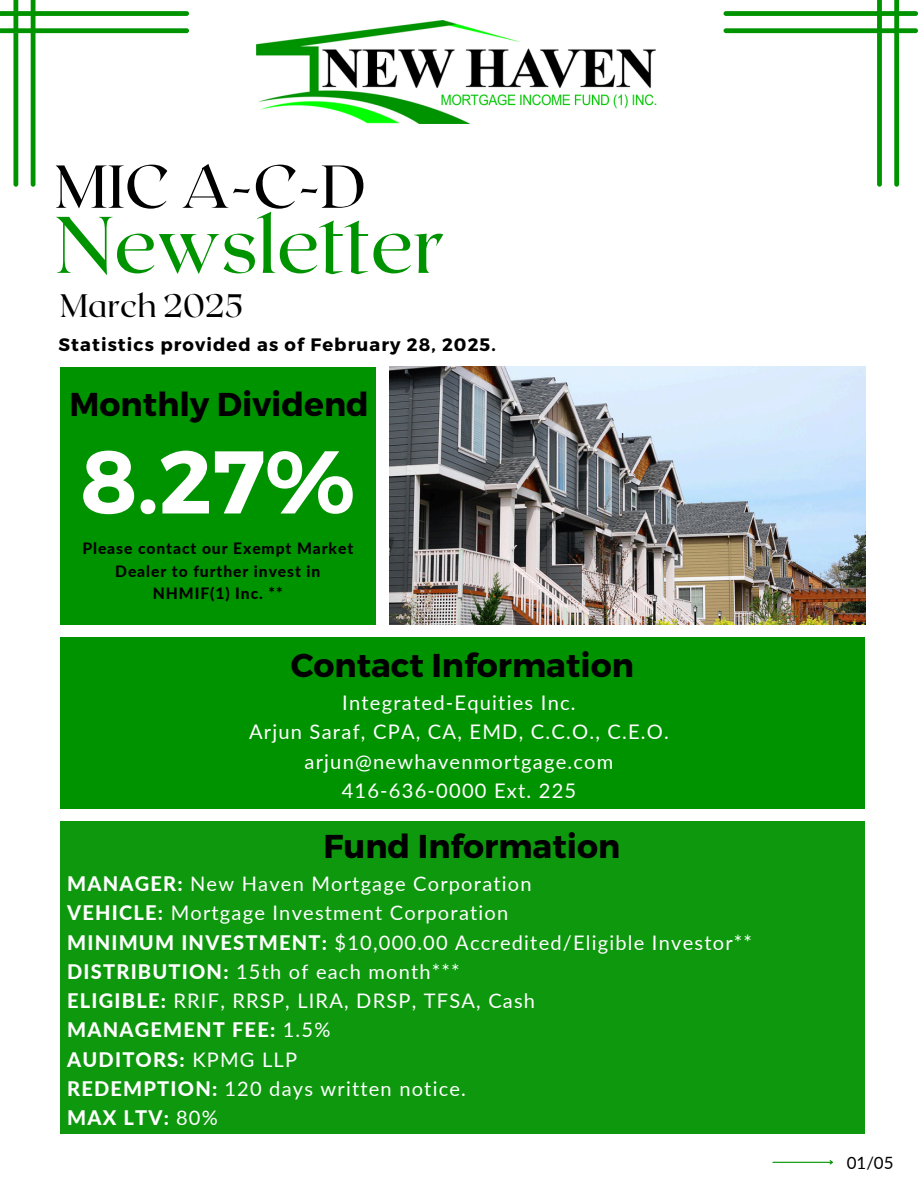
<style>
.page{position:relative;width:918px;height:1188px;background:#fff}
.page>*{position:absolute;margin:0;border:0;box-sizing:border-box;transform-origin:0 0}
.t1{font:700 88.8px "Montserrat";color:#fff}
.t2{font:79.95px "Roxborough CF";color:#009300}
.t3{font:60.45px "Roxborough CF";color:#000}
.t4{font:700 33px "Montserrat";color:#000}
.t5{font:32.4px "Roxborough CF";color:#000}
.t6{font:20.1px/29.2px "Lato";letter-spacing:.06em;color:#fff;text-align:center}
.t7{font:700 18px "Montserrat";letter-spacing:.06em;color:#000}
.t8{font:16.95px "Lato";color:#000}
.t9{font:800 15.6px/22.5px "Lato";letter-spacing:.06em;color:#000;text-align:center}
.s1{font-weight:800}
</style>
<div class="page">
<div style="left:60px;top:821px;width:805px;height:312px;background:#0d980d"></div>
<div style="left:60px;top:638px;width:805px;height:171px;background:#009300"></div>
<img style="left:389px;top:367px;width:476px;height:258px">
<div style="left:60px;top:367px;width:316px;height:257px;background:#009300"></div>
<svg style="left:0;top:0;width:189px;height:187px"></svg>
<svg style="left:724px;top:0;width:194px;height:187px"></svg>
<hr style="left:773px;top:1162px;width:59px;height:1px;background:#009300">
<svg style="left:829px;top:1160px;width:4px;height:5px"></svg>
<img style="left:256px;top:20px;width:401px;height:104px">
<h1 class="t3" style="left:55px;top:147px;width:312px">MIC A-C-D</h1>
<h4 class="t2" style="left:55px;top:193px;width:391px">Newsletter</h4>
<p class="t5" style="left:60px;top:284px;width:184px">March 2025</p>
<h4 class="t7" style="left:59px;top:333px;width:439px">Statistics provided as of February 28, 2025.</h4>
<p class="t4" style="left:70px;top:383px;width:301px">Monthly Dividend</p>
<p class="t1" style="left:80px;top:424px;width:277px">8.27%</p>
<p class="t9" style="left:82px;top:537px;width:272px">Please contact our Exempt Market<br>Dealer to further invest in<br>NHMIF(1) Inc. **</p>
<h3 class="t4" style="left:291px;top:644px;width:345px">Contact Information</h3>
<h2 class="t6" style="left:249px;top:688px;width:421px">Integrated-Equities Inc.<br>Arjun Saraf, CPA, CA, EMD, C.C.O., C.E.O. arjun@newhavenmortgage.com<br>416-636-0000 Ext. 225</h2>
<p class="t4" style="left:324px;top:825px;width:298px">Fund Information</p>
<h5 class="t6" style="left:67px;top:869px;width:686px;text-align:left"><span class="s1">MANAGER:</span> New Haven Mortgage Corporation<br><span class="s1">VEHICLE:</span> Mortgage Investment Corporation<br><span class="s1">MINIMUM INVESTMENT:</span> $10,000.00 Accredited/Eligible Investor** <span class="s1">DISTRIBUTION:</span> 15th of each month***<br><span class="s1">ELIGIBLE:</span> RRIF, RRSP, LIRA, DRSP, TFSA, Cash<br><span class="s1">MANAGEMENT FEE:</span> 1.5%<br><span class="s1">AUDITORS:</span> KPMG LLP<br><span class="s1">REDEMPTION:</span> 120 days written notice.<br><span class="s1">MAX LTV:</span> 80%</h5>
<p class="t8" style="left:847px;top:1152px;width:48px">01/05</p>
</div>
